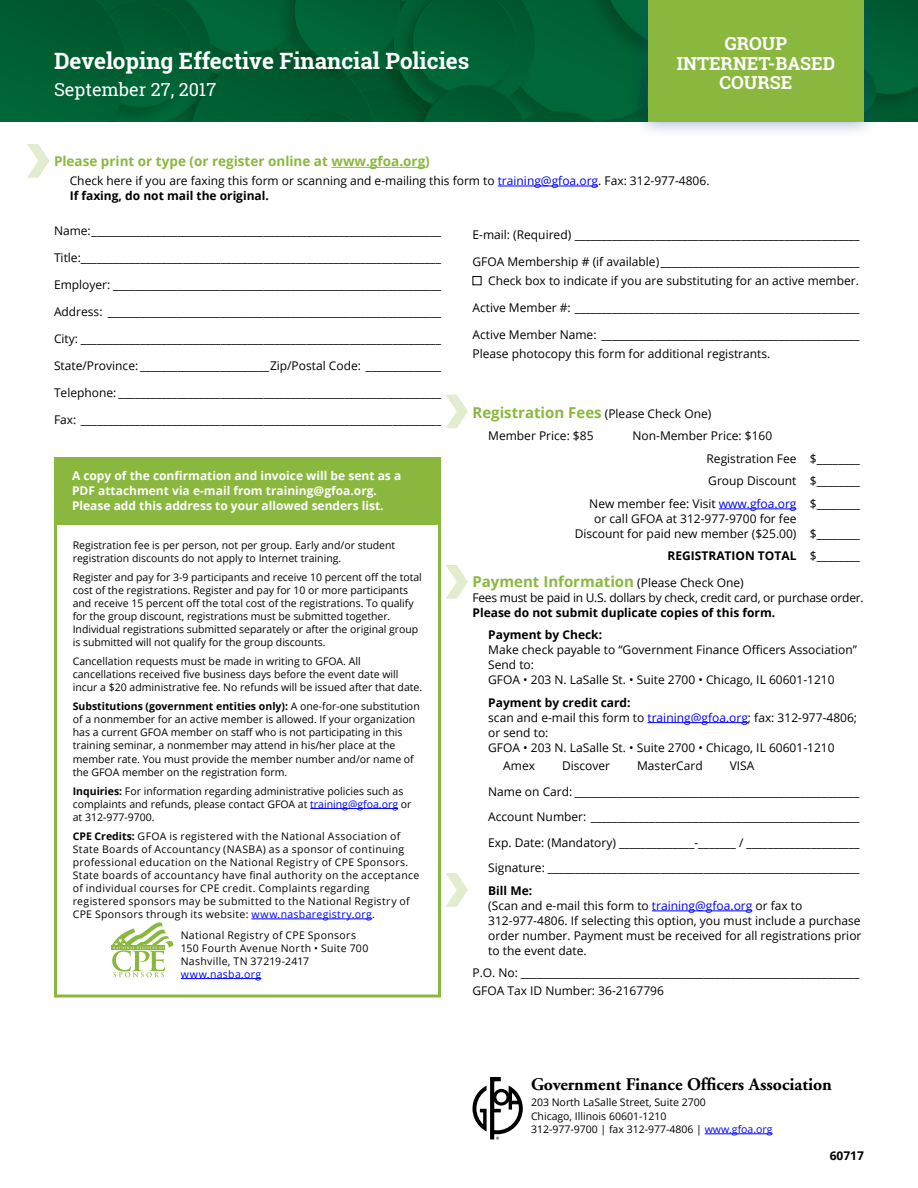
<style>
.page{position:relative;width:918px;height:1188px;background:#fff}
.page>*{position:absolute;margin:0;border:0;box-sizing:border-box;transform-origin:0 0}
.t1{font:700 22.5px "Roboto Slab";color:#fff}
.t2{font:700 18px/19.5px "Roboto Slab";color:#fff;text-align:center}
.t3{font:18px "Roboto Slab";color:#fff}
.t4{font:700 17.7px "Adobe Garamond";color:#000}
.t5{font:700 15px "Open Sans";color:#8ab83f}
.t6{font:700 13.5px "Open Sans";color:#8ab83f}
.t7{font:12px/15px "Open Sans";color:#000}
.t8{font:700 12px/15px "Open Sans";color:#fff}
.t9{font:700 12px/22.5px "Open Sans";color:#000}
.t10{font:12px "Open Sans";letter-spacing:-.02em;color:#000}
.t11{font:10.5px/13px "Open Sans";color:#000}
.t12{font:10.5px/13px "Open Sans";letter-spacing:.03em;color:#000}
.t13{font:10.5px "Open Sans";letter-spacing:.035em;color:#00f}
.s1{color:#00f}
.s2{font-weight:700}
.s3{font-weight:400;font-size:12px;color:#000}
.s4{font-weight:400}
</style>
<div class="page">
<img style="left:0;top:0;width:918px;height:122px">
<div style="left:631px;top:0;width:250px;height:138px;background:#0b4e93;opacity:.5"></div>
<div style="left:648px;top:0;width:216px;height:122px;background:#8ab83f"></div>
<svg style="left:473px;top:1077px;width:50px;height:63px"></svg>
<hr style="left:331px;top:167px;width:94px;height:1px;background:#8ab83f">
<hr style="left:498px;top:186px;width:100px;height:1px;background:#00f">
<div style="left:472px;top:276px;width:10px;height:9px;border:1px solid #000"></div>
<hr style="left:310px;top:808px;width:88px;height:1px;background:#00f">
<hr style="left:251px;top:919px;width:121px;height:1px;background:#00f">
<hr style="left:181px;top:978px;width:80px;height:1px;background:#00f">
<div style="left:54px;top:522px;width:387px;height:476px;border:3px solid #8ab83f"></div>
<div style="left:54px;top:458px;width:387px;height:67px;background:#8ab83f"></div>
<svg style="left:112px;top:922px;width:61px;height:55px"></svg>
<hr style="left:719px;top:509px;width:77px;height:1px;background:#00f">
<hr style="left:648px;top:722px;width:100px;height:1px;background:#00f">
<hr style="left:652px;top:911px;width:100px;height:1px;background:#00f">
<hr style="left:705px;top:1134px;width:68px;height:1px;background:#00f">
<svg style="left:446px;top:873px;width:22px;height:34px"></svg>
<svg style="left:446px;top:565px;width:22px;height:34px"></svg>
<svg style="left:446px;top:394px;width:22px;height:34px"></svg>
<svg style="left:27px;top:144px;width:23px;height:34px"></svg>
<h1 class="t1" style="left:54px;top:45px;width:417px">Developing Effective Financial Policies</h1>
<h2 class="t3" style="left:54px;top:77px;width:164px">September 27, 2017</h2>
<h2 class="t2" style="left:677px;top:34px;width:160px">GROUP<br>INTERNET-BASED<br>COURSE</h2>
<p class="t6" style="left:54px;top:152px;width:377px">Please print or type (or register online at www.gfoa.org)</p>
<p class="t7" style="left:70px;top:173px;width:641px">Check here if you are faxing this form or scanning and e-mailing this form to <span class="s1">training@gfoa.org</span>. Fax: 312-977-4806.<br><span class="s2">If faxing, do not mail the original.</span></p>
<p class="t7" style="left:472px;top:227px;width:389px">E-mail: (Required) _____________________________________________________</p>
<p class="t7" style="left:472px;top:252px;width:389px;line-height:18.8px;text-align:right">GFOA Membership # (if available) _____________________________________<br>Check box to indicate if you are substituting for an active member.</p>
<p class="t7" style="left:472px;top:300px;width:389px">Active Member #: _____________________________________________________</p>
<p class="t7" style="left:472px;top:325px;width:389px;line-height:18.8px">Active Member Name: ________________________________________________<br>Please photocopy this form for additional registrants.</p>
<p class="t7" style="left:54px;top:223px;width:389px">Name:_________________________________________________________________</p>
<p class="t7" style="left:54px;top:250px;width:389px">Title:___________________________________________________________________</p>
<p class="t7" style="left:54px;top:277px;width:389px">Employer: _____________________________________________________________</p>
<p class="t7" style="left:54px;top:304px;width:389px">Address: ______________________________________________________________</p>
<p class="t7" style="left:54px;top:331px;width:389px">City: ___________________________________________________________________</p>
<p class="t7" style="left:54px;top:358px;width:389px">State/Province: ________________________Zip/Postal Code: ______________</p>
<p class="t7" style="left:54px;top:385px;width:389px">Telephone: ____________________________________________________________</p>
<p class="t7" style="left:54px;top:412px;width:389px">Fax: ___________________________________________________________________</p>
<p class="t5" style="left:472px;top:402px;width:240px">Registration Fees <span class="s3">(Please Check One)</span></p>
<p class="t7" style="left:488px;top:428px;width:107px">Member Price: $85</p>
<p class="t7" style="left:633px;top:428px;width:141px">Non-Member Price: $160</p>
<p class="t7" style="left:707px;top:451px;width:155px">Registration Fee $________</p>
<p class="t7" style="left:708px;top:473px;width:153px">Group Discount $________</p>
<p class="t7" style="left:589px;top:496px;width:272px">New member fee: Visit <span class="s1">www.gfoa.org</span> $________</p>
<p class="t7" style="left:575px;top:511px;width:287px;text-indent:20px">or call GFOA at 312-977-9700 for fee<br>Discount for paid new member ($25.00) $________</p>
<p class="t9" style="left:668px;top:545px;width:194px">REGISTRATION TOTAL <span class="s4">$________</span></p>
<p class="t5" style="left:472px;top:571px;width:273px">Payment Information <span class="s3">(Please Check One)</span></p>
<p class="t10" style="left:472px;top:589px;width:393px">Fees must be paid in U.S. dollars by check, credit card, or purchase order.</p>
<p class="t9" style="left:488px;top:601px;width:288px;text-indent:-16px">Please do not submit duplicate copies of this form.<br>Payment by Check:</p>
<p class="t7" style="left:488px;top:642px;width:370px">Make check payable to “Government Finance Officers Association”<br>Send to:<br>GFOA • 203 N. LaSalle St. • Suite 2700 • Chicago, IL 60601-1210</p>
<p class="t7" style="left:488px;top:695px;width:370px"><span class="s2">Payment by credit card:<br></span>scan and e-mail this form to <span class="s1">training@gfoa.org</span>; fax: 312-977-4806; or send to:<br>GFOA • 203 N. LaSalle St. • Suite 2700 • Chicago, IL 60601-1210</p>
<p class="t7" style="left:503px;top:758px;width:33px">Amex</p>
<p class="t7" style="left:562px;top:758px;width:50px">Discover</p>
<p class="t7" style="left:637px;top:758px;width:67px">MasterCard</p>
<p class="t8" style="left:72px;top:468px;width:331px">A copy of the confirmation and invoice will be sent as a<br>PDF attachment via e-mail from training@gfoa.org.<br>Please add this address to your allowed senders list.</p>
<p class="t11" style="left:73px;top:538px;width:324px">Registration fee is per person, not per group. Early and/or student registration discounts do not apply to Internet training.</p>
<p class="t11" style="left:73px;top:570px;width:351px">Register and pay for 3-9 participants and receive 10 percent off the total cost of the registrations. Register and pay for 10 or more participants and receive 15 percent off the total cost of the registrations. To qualify for the group discount, registrations must be submitted together.<br>Individual registrations submitted separately or after the original group is submitted will not qualify for the group discounts.</p>
<p class="t11" style="left:73px;top:655px;width:351px">Cancellation requests must be made in writing to GFOA. All cancellations received five business days before the event date will incur a $20 administrative fee. No refunds will be issued after that date.</p>
<p class="t11" style="left:73px;top:700px;width:349px"><span class="s2">Substitutions (government entities only):</span> A one-for-one substitution of a nonmember for an active member is allowed. If your organization has a current GFOA member on staff who is not participating in this training seminar, a nonmember may attend in his/her place at the member rate. You must provide the member number and/or name of the GFOA member on the registration form.</p>
<p class="t11" style="left:73px;top:784px;width:340px"><span class="s2">Inquiries:</span> For information regarding administrative policies such as complaints and refunds, please contact GFOA at <span class="s1">training@gfoa.org</span> or at 312-977-9700.</p>
<p class="t12" style="left:73px;top:829px;width:348px"><span class="s2">CPE Credits:</span> GFOA is registered with the National Association of State Boards of Accountancy (NASBA) as a sponsor of continuing professional education on the National Registry of CPE Sponsors.<br>State boards of accountancy have final authority on the acceptance of individual courses for CPE credit. Complaints regarding registered sponsors may be submitted to the National Registry of CPE Sponsors through its website: <span class="s1">www.nasbaregistry.org</span>.</p>
<p class="t12" style="left:181px;top:928px;width:189px">National Registry of CPE Sponsors<br>150 Fourth Avenue North • Suite 700<br>Nashville, TN 37219-2417</p>
<p class="t13" style="left:181px;top:967px;width:82px">www.nasba.org</p>
<p class="t7" style="left:488px;top:753px;width:373px;line-height:25.5px;text-indent:241px">VISA<br>Name on Card: _____________________________________________________ Account Number: __________________________________________________ Exp. Date: (Mandatory) ______________-_______ / _____________________ Signature: __________________________________________________________</p>
<p class="t7" style="left:488px;top:883px;width:375px"><span class="s2">Bill Me:<br></span>(Scan and e-mail this form to <span class="s1">training@gfoa.org</span> or fax to 312-977-4806. If selecting this option, you must include a purchase order number. Payment must be received for all registrations prior to the event date.</p>
<p class="t7" style="left:472px;top:964px;width:389px;line-height:18px">P.O. No: _______________________________________________________________<br>GFOA Tax ID Number: 36-2167796</p>
<h3 class="t4" style="left:531px;top:1075px;width:303px">Government Finance Officers Association</h3>
<p class="t11" style="left:531px;top:1095px;width:243px;line-height:13.5px">203 North LaSalle Street, Suite 2700<br>Chicago, Illinois 60601-1210<br>312-977-9700 | fax 312-977-4806 | <span class="s1">www.gfoa.org</span></p>
<p class="t9" style="left:830px;top:1144px;width:36px">60717</p>
</div>
